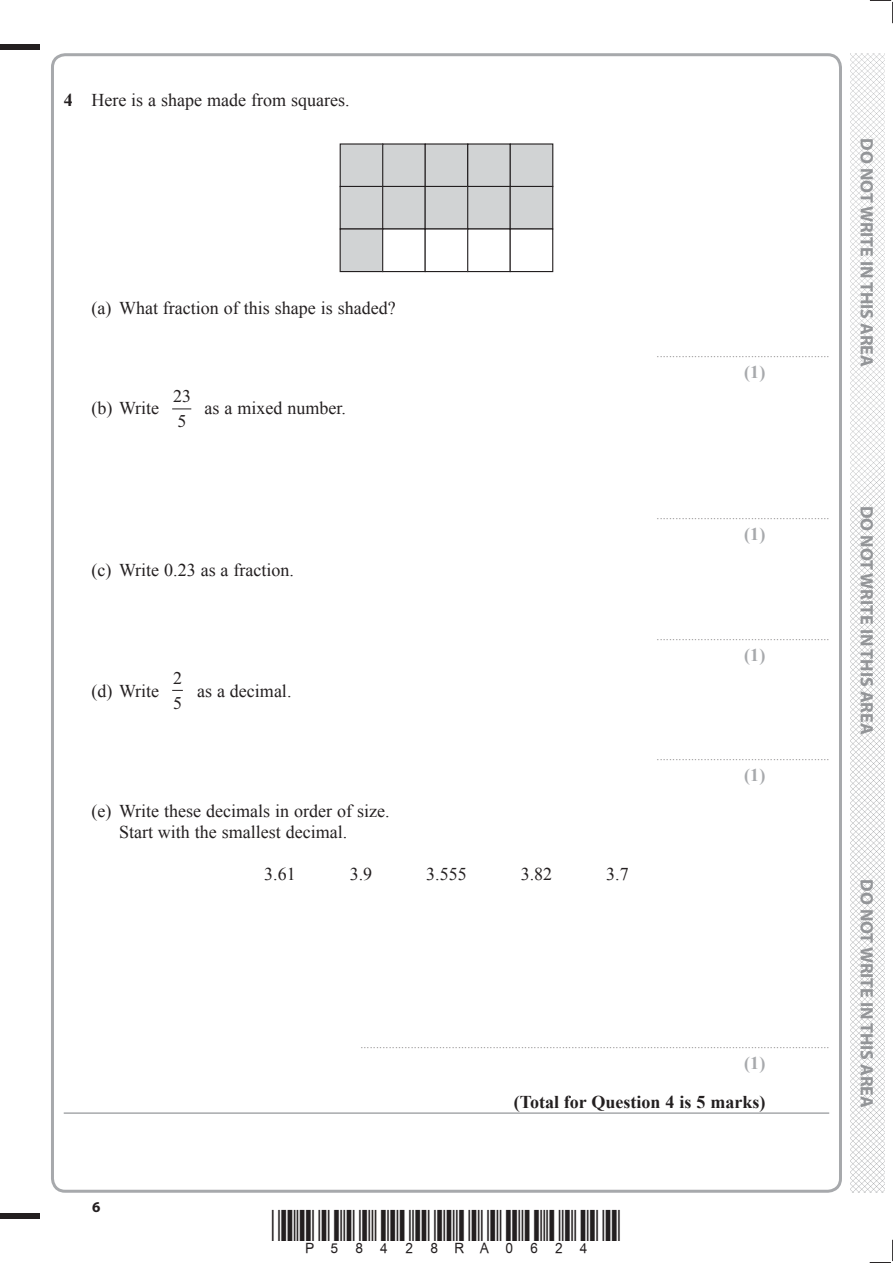
<style>
.page{position:relative;width:893px;height:1263px;background:#fff}
.page>*{position:absolute;margin:0;border:0;box-sizing:border-box;transform-origin:0 0}
.t1{font:18px/21px "Times New Roman";color:#231f20}
.t2{font:700 18px "Myriad Pro";color:#939598}
.t3{font:700 18px "Times New Roman";color:#231f20}
.t4{font:700 18px "Times New Roman";color:#a7a9ac}
.t5{font:18px/25.3px "Times New Roman";color:#231f20}
.t6{font:700 15px "Myriad Pro";color:#231f20}
.t7{font:9px "Times New Roman";color:#231f20}
.s1{font-weight:700}
</style>
<div class="page">
<div style="left:0;top:44px;width:40px;height:5px;background:#231f20"></div>
<div style="left:0;top:1214px;width:40px;height:5px;background:#231f20"></div>
<svg style="left:870px;top:0;width:23px;height:23px"></svg>
<svg style="left:870px;top:1240px;width:23px;height:23px"></svg>
<img style="left:850px;top:53px;width:34px;height:1140px">
<hr style="left:64px;top:1112px;width:765px;height:2px;background:#a7a9ac">
<div style="left:340px;top:144px;width:43px;height:43px;background:#d1d3d4"></div>
<div style="left:340px;top:143px;width:43px;height:44px;border:1px solid #231f20"></div>
<div style="left:383px;top:144px;width:42px;height:43px;background:#d1d3d4"></div>
<div style="left:382px;top:143px;width:44px;height:44px;border:1px solid #231f20"></div>
<div style="left:425px;top:144px;width:43px;height:43px;background:#d1d3d4"></div>
<div style="left:425px;top:143px;width:43px;height:44px;border:1px solid #231f20"></div>
<div style="left:468px;top:144px;width:42px;height:43px;background:#d1d3d4"></div>
<div style="left:467px;top:143px;width:44px;height:44px;border:1px solid #231f20"></div>
<div style="left:510px;top:144px;width:43px;height:43px;background:#d1d3d4"></div>
<div style="left:510px;top:143px;width:43px;height:44px;border:1px solid #231f20"></div>
<div style="left:340px;top:186px;width:43px;height:43px;background:#d1d3d4"></div>
<div style="left:340px;top:186px;width:43px;height:44px;border:1px solid #231f20"></div>
<div style="left:383px;top:186px;width:42px;height:43px;background:#d1d3d4"></div>
<div style="left:382px;top:186px;width:44px;height:44px;border:1px solid #231f20"></div>
<div style="left:425px;top:186px;width:43px;height:43px;background:#d1d3d4"></div>
<div style="left:425px;top:186px;width:43px;height:44px;border:1px solid #231f20"></div>
<div style="left:468px;top:186px;width:42px;height:43px;background:#d1d3d4"></div>
<div style="left:467px;top:186px;width:44px;height:44px;border:1px solid #231f20"></div>
<div style="left:510px;top:186px;width:43px;height:43px;background:#d1d3d4"></div>
<div style="left:510px;top:186px;width:43px;height:44px;border:1px solid #231f20"></div>
<div style="left:340px;top:229px;width:43px;height:43px;background:#d1d3d4"></div>
<div style="left:340px;top:228px;width:43px;height:44px;border:1px solid #231f20"></div>
<div style="left:382px;top:228px;width:44px;height:44px;border:1px solid #231f20"></div>
<div style="left:425px;top:228px;width:43px;height:44px;border:1px solid #231f20"></div>
<div style="left:467px;top:228px;width:44px;height:44px;border:1px solid #231f20"></div>
<div style="left:510px;top:228px;width:43px;height:44px;border:1px solid #231f20"></div>
<svg style="left:172px;top:408px;width:19px;height:1px"></svg>
<h1 class="t1" style="left:64px;top:90px;width:287px"><span class="s1">4</span> Here is a shape made from squares.</h1>
<h1 class="t1" style="left:91px;top:298px;width:306px">(a) What fraction of this shape is shaded?</h1>
<h1 class="t1" style="left:91px;top:397px;width:69px">(b) Write</h1>
<h1 class="t5" style="left:173px;top:383px;width:19px">23<br>5</h1>
<h1 class="t1" style="left:205px;top:397px;width:143px">as a mixed number.</h1>
<p class="t7" style="left:657px;top:349px;width:174px">.......................................................</p>
<h1 class="t4" style="left:744px;top:362px;width:23px">(1)</h1>
<h1 class="t1" style="left:91px;top:560px;width:204px">(c) Write 0.23 as a fraction.</h1>
<h1 class="t1" style="left:91px;top:680px;width:69px">(d) Write</h1>
<h1 class="t5" style="left:173px;top:665px;width:11px">2<br>5</h1>
<h1 class="t1" style="left:197px;top:680px;width:96px">as a decimal.</h1>
<h1 class="t1" style="left:119px;top:800px;width:272px;text-indent:-28px">(e) Write these decimals in order of size.<br>Start with the smallest decimal.</h1>
<h1 class="t1" style="left:264px;top:863px;width:33px">3.61</h1>
<h1 class="t1" style="left:350px;top:863px;width:24px">3.9</h1>
<h1 class="t1" style="left:426px;top:863px;width:42px">3.555</h1>
<h1 class="t1" style="left:521px;top:863px;width:33px">3.82</h1>
<h1 class="t1" style="left:606px;top:863px;width:24px">3.7</h1>
<p class="t7" style="left:657px;top:511px;width:174px">.......................................................</p>
<h1 class="t4" style="left:744px;top:524px;width:23px">(1)</h1>
<p class="t7" style="left:657px;top:632px;width:174px">.......................................................</p>
<h1 class="t4" style="left:744px;top:645px;width:23px">(1)</h1>
<p class="t7" style="left:657px;top:752px;width:174px">.......................................................</p>
<h1 class="t4" style="left:744px;top:765px;width:23px">(1)</h1>
<p class="t7" style="left:361px;top:1040px;width:470px">.....................................................................................................................................................</p>
<h1 class="t4" style="left:744px;top:1053px;width:23px">(1)</h1>
<h1 class="t3" style="left:514px;top:1092px;width:253px">(Total for Question 4 is 5 marks)</h1>
<h1 class="t2" style="left:877px;top:138px;width:230px;rotate:90deg">DO NOT WRITE IN THIS AREA</h1>
<h1 class="t2" style="left:877px;top:506px;width:230px;rotate:90deg">DO NOT WRITE IN THIS AREA</h1>
<h1 class="t2" style="left:877px;top:879px;width:230px;rotate:90deg">DO NOT WRITE IN THIS AREA</h1>
<h2 class="t6" style="left:92px;top:1198px;width:10px">6</h2>
</div>
